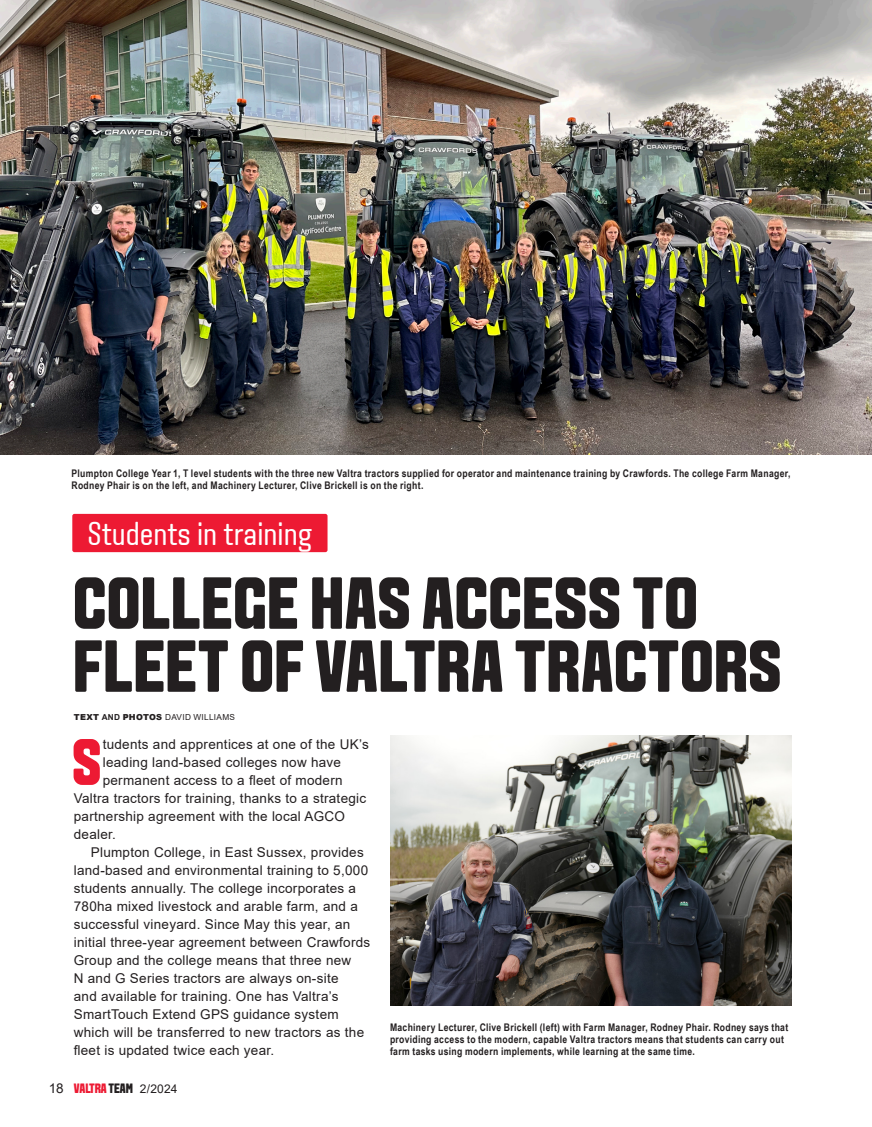
<style>
.page{position:relative;width:872px;height:1127px;background:#fff}
.page>*{position:absolute;margin:0;border:0;box-sizing:border-box;transform-origin:0 0}
.x_Otsikko_60pt_Aveny-T_60_54_pt{font:700 73.5px/63px "VALTRA Aveny T 2020 Extra";letter-spacing:.005em;color:#231f20}
.x_ANF_leipis_Helvetica_3riviä_9_11_pt{font:700 65.55px "VALTRA Aveny T 2020 Extra";color:#ed1a33}
.x_Esirivi_22_Aveny-T_22_20_pt{font:33px "VALTRA Aveny T 2020 Regular";color:#fff}
.x_Leipis_Helvetica_9_11_pt{font:13.5px/18px "Arial";letter-spacing:.02em;color:#231f20}
.x_ANF_leipis_Helvetica_3riviä_9_11_pt-2{font:13.5px "Arial";letter-spacing:.02em;color:#231f20}
.t1{font:700 13.5px "VALTRA Aveny T 2020 Extra";letter-spacing:-.01em;color:#ed1a33}
.t2{font:700 10.5px/12px "Arial Narrow";letter-spacing:.03em;color:#231f20}
.x_Kirjoittaja_ja_kuvaaja_Helvetica_5_5_1{font:8.25px "Arial";letter-spacing:.035em;color:#231f20}
.s1{font-weight:900}
.s2{font-weight:700}
.s3{font-family:"Arial";font-weight:400;color:#231f20}
.s4{color:#231f20}
.s5{font-family:"Arial";font-weight:400;font-size:12px;color:#231f20}
</style>
<div class="page">
<img style="left:0;top:0;width:872px;height:455px">
<img style="left:390px;top:736px;width:401px;height:270px">
<div style="left:72px;top:514px;width:255px;height:38px;background:#ed1a33;border-radius:2px"></div>
<p class="t2" style="left:72px;top:466px;width:720px">Plumpton College Year 1, T level students with the three new Valtra tractors supplied for operator and maintenance training by Crawfords. The college Farm Manager,<br>Rodney Phair is on the left, and Machinery Lecturer, Clive Brickell is on the right.</p>
<p class="x_Esirivi_22_Aveny-T_22_20_pt" style="left:87px;top:512px;width:226px">Students in training</p>
<p class="x_Otsikko_60pt_Aveny-T_60_54_pt" style="left:73px;top:571px;width:710px">COLLEGE HAS ACCESS TO<br>FLEET OF VALTRA TRACTORS</p>
<p class="x_Kirjoittaja_ja_kuvaaja_Helvetica_5_5_1" style="left:74px;top:711px;width:163px"><span class="s1">TEXT</span> <span class="s2">AND</span> <span class="s1">PHOTOS</span> DAVID WILLIAMS</p>
<p class="x_ANF_leipis_Helvetica_3riviä_9_11_pt" style="left:72px;top:719px;width:31px">S</p>
<p class="x_ANF_leipis_Helvetica_3riviä_9_11_pt-2" style="left:103px;top:735px;width:267px">tudents and apprentices at one of the UK’s</p>
<p class="x_ANF_leipis_Helvetica_3riviä_9_11_pt-2" style="left:103px;top:753px;width:240px">leading land-based colleges now have</p>
<p class="x_ANF_leipis_Helvetica_3riviä_9_11_pt-2" style="left:103px;top:771px;width:241px">permanent access to a fleet of modern</p>
<p class="x_ANF_leipis_Helvetica_3riviä_9_11_pt-2" style="left:74px;top:789px;width:294px">Valtra tractors for training, thanks to a strategic</p>
<p class="x_ANF_leipis_Helvetica_3riviä_9_11_pt-2" style="left:74px;top:807px;width:273px">partnership agreement with the local AGCO</p>
<p class="x_ANF_leipis_Helvetica_3riviä_9_11_pt-2" style="left:74px;top:825px;width:44px">dealer.</p>
<p class="x_Leipis_Helvetica_9_11_pt" style="left:74px;top:843px;width:298px;text-indent:17px">Plumpton College, in East Sussex, provides land-based and environmental training to 5,000 students annually. The college incorporates a 780ha mixed livestock and arable farm, and a successful vineyard. Since May this year, an initial three-year agreement between Crawfords Group and the college means that three new<br>N and G Series tractors are always on-site<br>and available for training. One has Valtra’s SmartTouch Extend GPS guidance system which will be transferred to new tractors as the fleet is updated twice each year.</p>
<p class="t2" style="left:390px;top:1020px;width:400px">Machinery Lecturer, Clive Brickell (left) with Farm Manager, Rodney Phair. Rodney says that providing access to the modern, capable Valtra tractors means that students can carry out farm tasks using modern implements, while learning at the same time.</p>
<p class="t1" style="left:49px;top:1080px;width:130px"><span class="s3">18</span> VALTRA <span class="s4">TEAM</span> <span class="s5">2/2024</span></p>
</div>
